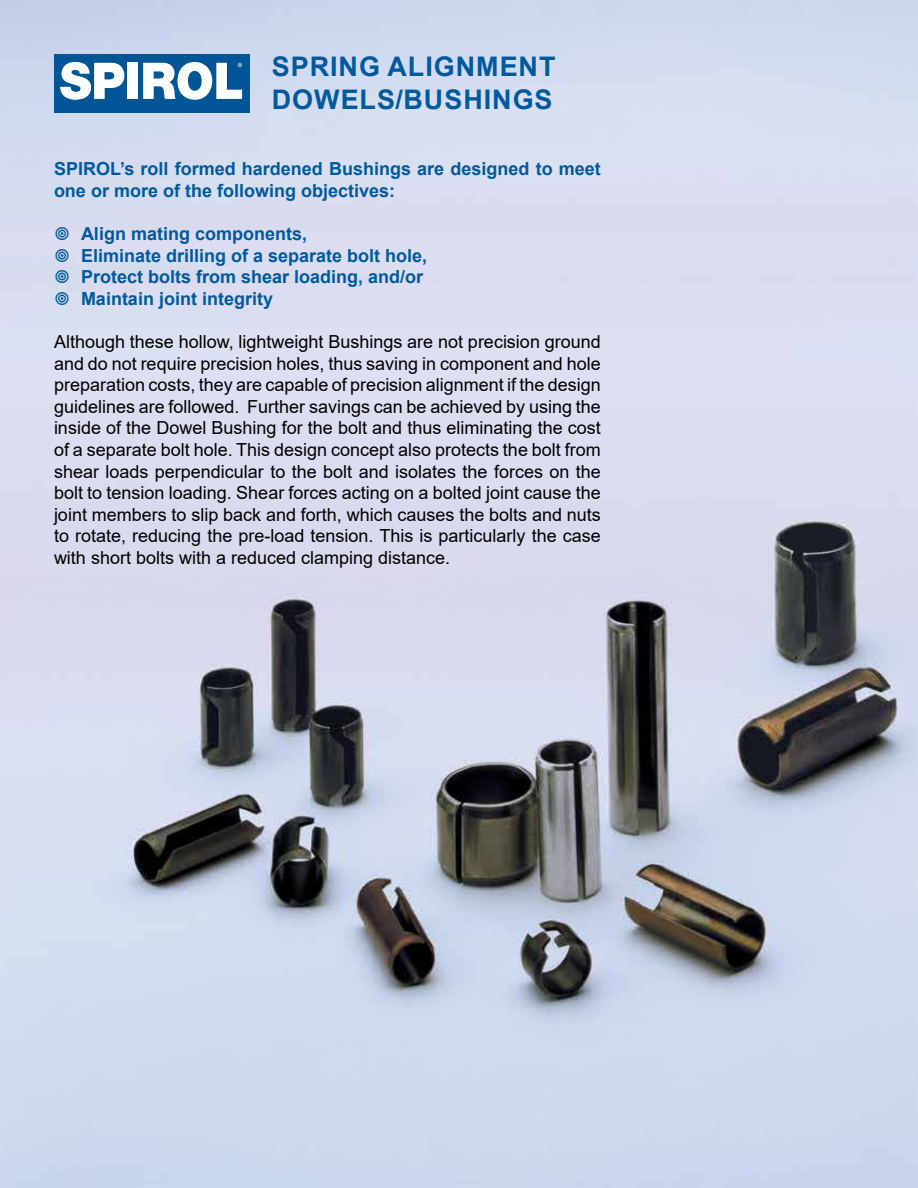
<style>
.page{position:relative;width:918px;height:1188px;background:#fff}
.page>*{position:absolute;margin:0;border:0;box-sizing:border-box;transform-origin:0 0}
.t1{font:700 27px/32.4px "Arial";letter-spacing:.035em;color:#005a9c}
.t2{font:18px/21.6px "Arial";color:#000;text-align:justify}
.t3{font:700 18px/21.6px "Arial";color:#005a9c}
</style>
<div class="page">
<img style="left:0;top:0;width:918px;height:1188px">
<div style="left:54px;top:54px;width:195px;height:58px;background:#005596"></div>
<div style="left:128px;top:63px;width:10px;height:36px;background:#fff"></div>
<svg style="left:60px;top:62px;width:65px;height:38px"></svg>
<svg style="left:143px;top:61px;width:99px;height:39px"></svg>
<svg style="left:56px;top:227px;width:13px;height:13px"></svg>
<svg style="left:56px;top:248px;width:13px;height:14px"></svg>
<svg style="left:56px;top:270px;width:13px;height:13px"></svg>
<svg style="left:56px;top:291px;width:13px;height:14px"></svg>
<h1 class="t1" style="left:272px;top:51px;width:285px">SPRING ALIGNMENT<br>DOWELS/BUSHINGS</h1>
<p class="t3" style="left:54px;top:158px;width:548px">SPIROL’s roll formed hardened Bushings are designed to meet one or more of the following objectives:</p>
<p class="t3" style="left:81px;top:223px;width:348px">Align mating components,<br>Eliminate drilling of a separate bolt hole, Protect bolts from shear loading, and/or Maintain joint integrity</p>
<p class="t2" style="left:54px;top:331px;width:548px">Although these hollow, lightweight Bushings are not precision ground and do not require precision holes, thus saving in component and hole preparation costs, they are capable of precision alignment if the design guidelines are followed. Further savings can be achieved by using the inside of the Dowel Bushing for the bolt and thus eliminating the cost of a separate bolt hole. This design concept also protects the bolt from shear loads perpendicular to the bolt and isolates the forces on the bolt to tension loading. Shear forces acting on a bolted joint cause the joint members to slip back and forth, which causes the bolts and nuts to rotate, reducing the pre-load tension. This is particularly the case with short bolts with a reduced clamping distance.</p>
</div>
